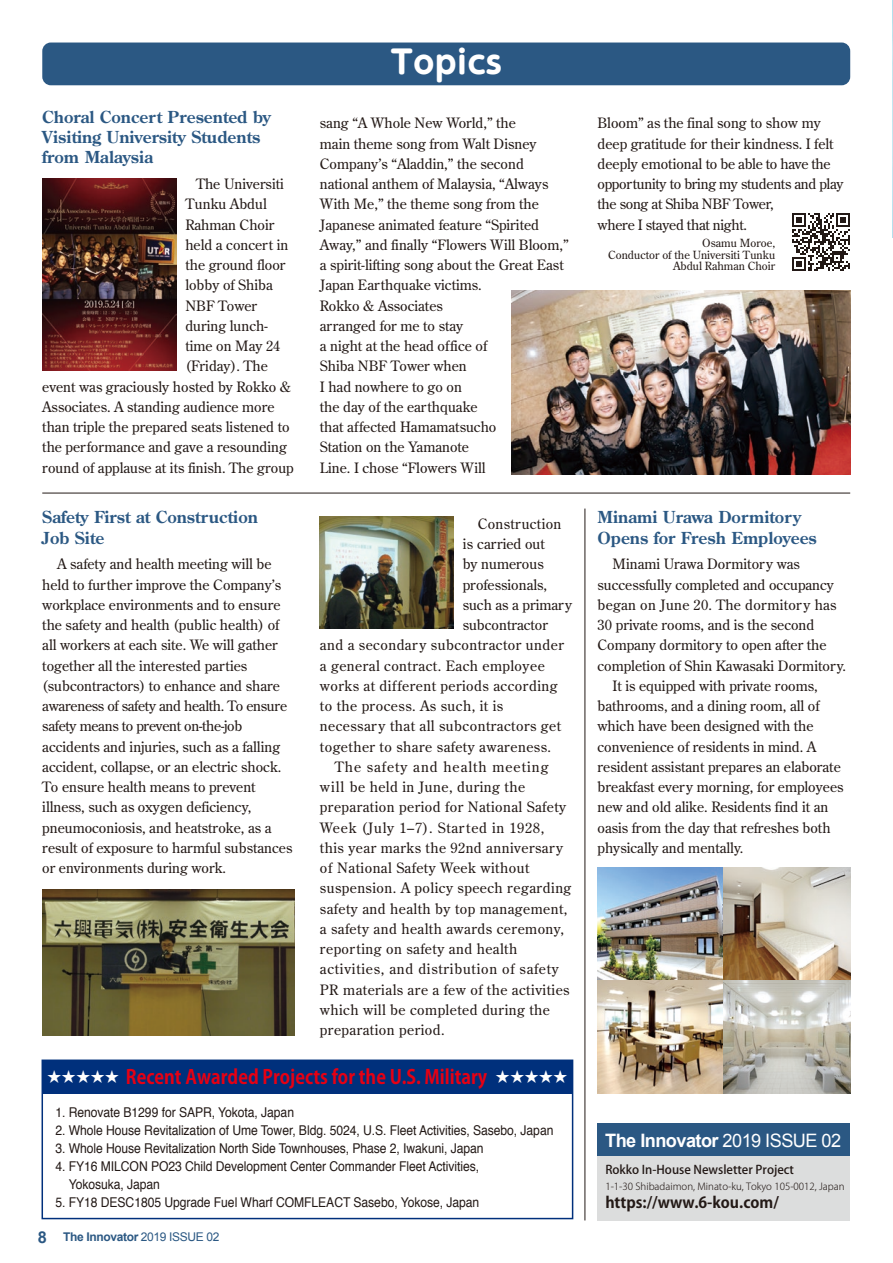
<style>
.page{position:relative;width:893px;height:1263px;background:#fff}
.page>*{position:absolute;margin:0;border:0;box-sizing:border-box;transform-origin:0 0}
.t1{font:700 31.8px "UD Shin M Go Pro";color:#fff}
.t2{font:700 19.5px "Koz Go Pr 6 N";color:#e60013;scale:.9 1}
.t3{font:700 18.45px "Arial";letter-spacing:-.03em;color:#fff}
.t4{font:700 16.5px/20.2px "Century Old Style";color:#2b5883}
.t5{font:700 15.3px "Koz Go Pro";color:#231916}
.t6{font:14.25px/20.2px "Century Old Style";color:#231916}
.t7{font:14.25px "Century Old Style";letter-spacing:.03em;color:#231916}
.t8{font:14.25px/20.2px "Century Old Style";letter-spacing:-.02em;color:#231916}
.t9{font:14.25px "Century Old Style";letter-spacing:.05em;color:#231916}
.t10{font:14.25px "Century Old Style";letter-spacing:.02em;color:#231916}
.t11{font:14.25px "Century Old Style";letter-spacing:.07em;color:#231916}
.t12{font:13.5px/18.1px "Helvetica";letter-spacing:-.005em;color:#231916;scale:.9 1}
.t13{font:500 12px "Koz Go Pro";color:#231916}
.t14{font:700 12px "Arial";letter-spacing:-.03em;color:#2b5883}
.t15{font:11.25px/12px "Century Old Style";color:#231916;text-align:right}
.t16{font:300 9.75px "Koz Go Pro";color:#231916}
.s1{font-weight:400;font-size:14.4px;color:#fff}
.s2{font-size:16.35px}
.s3{font-weight:400}
</style>
<div class="page">
<img style="left:892px;top:0;width:1px;height:237px">
<div style="left:597px;top:1123px;width:253px;height:97px;background:#dcdddd"></div>
<div style="left:42px;top:43px;width:808px;height:42px;background:#2b5883;border-radius:9px"></div>
<div style="left:597px;top:1123px;width:253px;height:32px;background:#2b5883"></div>
<div style="left:42px;top:1059px;width:531px;height:160px;border:2px solid #00307c"></div>
<div style="left:42px;top:1060px;width:531px;height:33px;background:#00307c"></div>
<img style="left:42px;top:179px;width:135px;height:191px">
<hr style="left:42px;top:493px;width:808px;height:1px;background:#231916">
<hr style="left:585px;top:509px;width:1px;height:711px;background:#231916">
<img style="left:42px;top:890px;width:253px;height:145px">
<img style="left:597px;top:868px;width:253px;height:225px">
<img style="left:320px;top:517px;width:134px;height:111px">
<img style="left:792px;top:213px;width:58px;height:58px">
<img style="left:511px;top:291px;width:339px;height:183px">
<p class="t4" style="left:42px;top:106px;width:230px">Choral Concert Presented by<br>Visiting University Students from Malaysia</p>
<p class="t6" style="left:196px;top:173px;width:89px">The Universiti</p>
<p class="t6" style="left:185px;top:194px;width:83px">Tunku Abdul</p>
<p class="t6" style="left:185px;top:214px;width:91px">Rahman Choir</p>
<p class="t6" style="left:185px;top:234px;width:105px">held a concert in</p>
<p class="t6" style="left:185px;top:254px;width:102px">the ground floor</p>
<p class="t6" style="left:185px;top:275px;width:89px">lobby of Shiba</p>
<p class="t6" style="left:185px;top:295px;width:73px">NBF Tower</p>
<p class="t6" style="left:185px;top:315px;width:84px">during lunch-</p>
<p class="t6" style="left:185px;top:335px;width:97px">time on May 24</p>
<p class="t6" style="left:185px;top:356px;width:84px">(Friday). The</p>
<p class="t6" style="left:42px;top:376px;width:250px">event was graciously hosted by Rokko &amp;</p>
<p class="t6" style="left:42px;top:396px;width:234px">Associates. A standing audience more</p>
<p class="t6" style="left:42px;top:416px;width:249px">than triple the prepared seats listened to</p>
<p class="t6" style="left:42px;top:437px;width:246px">the performance and gave a resounding</p>
<p class="t6" style="left:42px;top:457px;width:253px">round of applause at its finish. The group</p>
<p class="t4" style="left:42px;top:507px;width:217px">Safety First at Construction<br>Job Site</p>
<p class="t6" style="left:42px;top:554px;width:252px;text-indent:15px">A safety and health meeting will be held to further improve the Company’s workplace environments and to ensure the safety and health (public health) of all workers at each site. We will gather together all the interested parties (subcontractors) to enhance and share awareness of safety and health. To ensure safety means to prevent on-the-job accidents and injuries, such as a falling accident, collapse, or an electric shock.<br>To ensure health means to prevent illness, such as oxygen deficiency, pneumoconiosis, and heatstroke, as a result of exposure to harmful substances or environments during work.</p>
<h1 class="t1" style="left:391px;top:36px;width:113px">Topics</h1>
<p class="t6" style="left:320px;top:113px;width:250px">sang “A Whole New World,” the<br>main theme song from Walt Disney<br>Company’s “Aladdin,” the second national anthem of Malaysia, “Always<br>With Me,” the theme song from the<br>Japanese animated feature “Spirited<br>Away,” and finally “Flowers Will Bloom,” a spirit-lifting song about the Great East<br>Japan Earthquake victims.<br>Rokko &amp; Associates<br>arranged for me to stay<br>a night at the head office of<br>Shiba NBF Tower when<br>I had nowhere to go on<br>the day of the earthquake<br>that affected Hamamatsucho<br>Station on the Yamanote<br>Line. I chose “Flowers Will</p>
<p class="t10" style="left:478px;top:515px;width:85px">Construction</p>
<p class="t6" style="left:463px;top:533px;width:84px">is carried out</p>
<p class="t6" style="left:463px;top:554px;width:83px">by numerous</p>
<p class="t6" style="left:463px;top:574px;width:86px">professionals,</p>
<p class="t6" style="left:463px;top:594px;width:111px">such as a primary</p>
<p class="t6" style="left:463px;top:614px;width:87px">subcontractor</p>
<p class="t7" style="left:320px;top:636px;width:246px">and a secondary subcontractor under</p>
<p class="t7" style="left:320px;top:656px;width:226px">a general contract. Each employee</p>
<p class="t7" style="left:320px;top:677px;width:239px">works at different periods according</p>
<p class="t7" style="left:320px;top:697px;width:185px">to the process. As such, it is</p>
<p class="t7" style="left:320px;top:717px;width:243px">necessary that all subcontractors get</p>
<p class="t7" style="left:320px;top:737px;width:233px">together to share safety awareness.</p>
<p class="t11" style="left:335px;top:758px;width:215px">The safety and health meeting</p>
<p class="t7" style="left:320px;top:778px;width:207px">will be held in June, during the</p>
<p class="t7" style="left:320px;top:798px;width:248px">preparation period for National Safety</p>
<p class="t9" style="left:320px;top:818px;width:226px">Week (July 1–7). Started in 1928,</p>
<p class="t7" style="left:320px;top:839px;width:245px">this year marks the 92nd anniversary</p>
<p class="t7" style="left:320px;top:859px;width:211px">of National Safety Week without</p>
<p class="t7" style="left:320px;top:879px;width:253px">suspension. A policy speech regarding</p>
<p class="t7" style="left:320px;top:899px;width:249px">safety and health by top management,</p>
<p class="t7" style="left:320px;top:920px;width:246px">a safety and health awards ceremony,</p>
<p class="t7" style="left:320px;top:940px;width:199px">reporting on safety and health</p>
<p class="t9" style="left:320px;top:960px;width:241px">activities, and distribution of safety</p>
<p class="t7" style="left:320px;top:980px;width:251px">PR materials are a few of the activities</p>
<p class="t7" style="left:320px;top:1001px;width:232px">which will be completed during the</p>
<p class="t7" style="left:320px;top:1021px;width:126px">preparation period.</p>
<h2 class="t2" style="left:47px;top:1066px;width:580px"><span class="s1">★★★★★</span> Recent Awarded Projects for the U.S. Military <span class="s1">★★★★★</span></h2>
<p class="t12" style="left:55px;top:1103px;width:267px">1. Renovate B1299 for SAPR, Yokota, Japan</p>
<p class="t12" style="left:55px;top:1121px;width:555px">2. Whole House Revitalization of Ume Tower, Bldg. 5024, U.S. Fleet Activities, Sasebo, Japan</p>
<p class="t12" style="left:55px;top:1139px;width:477px">3. Whole House Revitalization North Side Townhouses, Phase 2, Iwakuni, Japan</p>
<p class="t12" style="left:69px;top:1157px;width:457px;text-indent:-13px">4. FY16 MILCON PO23 Child Development Center Commander Fleet Activities,<br>Yokosuka, Japan</p>
<p class="t12" style="left:55px;top:1193px;width:473px">5. FY18 DESC1805 Upgrade Fuel Wharf COMFLEACT Sasebo, Yokose, Japan</p>
<p class="t14" style="left:38px;top:1229px;width:183px"><span class="s2">8</span> The Innovator <span class="s3">2019 ISSUE 02</span></p>
<p class="t8" style="left:597px;top:113px;width:248px">Bloom” as the final song to show my deep gratitude for their kindness. I felt deeply emotional to be able to have the opportunity to bring my students and play the song at Shiba NBF Tower,<br>where I stayed that night.</p>
<p class="t15" style="left:608px;top:237px;width:169px">Osamu Moroe,<br>Conductor of the Universiti Tunku</p>
<p class="t15" style="left:673px;top:260px;width:104px">Abdul Rahman Choir</p>
<p class="t4" style="left:597px;top:507px;width:221px">Minami Urawa Dormitory<br>Opens for Fresh Employees</p>
<p class="t6" style="left:612px;top:554px;width:189px">Minami Urawa Dormitory was</p>
<p class="t6" style="left:597px;top:574px;width:238px">successfully completed and occupancy</p>
<p class="t10" style="left:597px;top:596px;width:241px">began on June 20. The dormitory has</p>
<p class="t6" style="left:597px;top:614px;width:218px">30 private rooms, and is the second</p>
<p class="t6" style="left:597px;top:635px;width:231px">Company dormitory to open after the</p>
<p class="t6" style="left:597px;top:655px;width:250px">completion of Shin Kawasaki Dormitory.</p>
<p class="t6" style="left:612px;top:675px;width:207px">It is equipped with private rooms,</p>
<p class="t6" style="left:597px;top:695px;width:223px">bathrooms, and a dining room, all of</p>
<p class="t6" style="left:597px;top:716px;width:218px">which have been designed with the</p>
<p class="t6" style="left:597px;top:736px;width:220px">convenience of residents in mind. A</p>
<p class="t6" style="left:597px;top:756px;width:245px">resident assistant prepares an elaborate</p>
<p class="t6" style="left:597px;top:776px;width:247px">breakfast every morning, for employees</p>
<p class="t6" style="left:597px;top:797px;width:232px">new and old alike. Residents find it an</p>
<p class="t6" style="left:597px;top:817px;width:235px">oasis from the day that refreshes both</p>
<p class="t6" style="left:597px;top:837px;width:147px">physically and mentally.</p>
<p class="t3" style="left:605px;top:1128px;width:237px">The Innovator <span class="s3">2019 ISSUE 02</span></p>
<p class="t13" style="left:605px;top:1162px;width:190px">Rokko In-House Newsletter Project</p>
<p class="t16" style="left:605px;top:1180px;width:241px">1-1-30 Shibadaimon, Minato-ku, Tokyo 105-0012, Japan</p>
<p class="t5" style="left:605px;top:1193px;width:175px">https://www.6-kou.com/</p>
</div>
